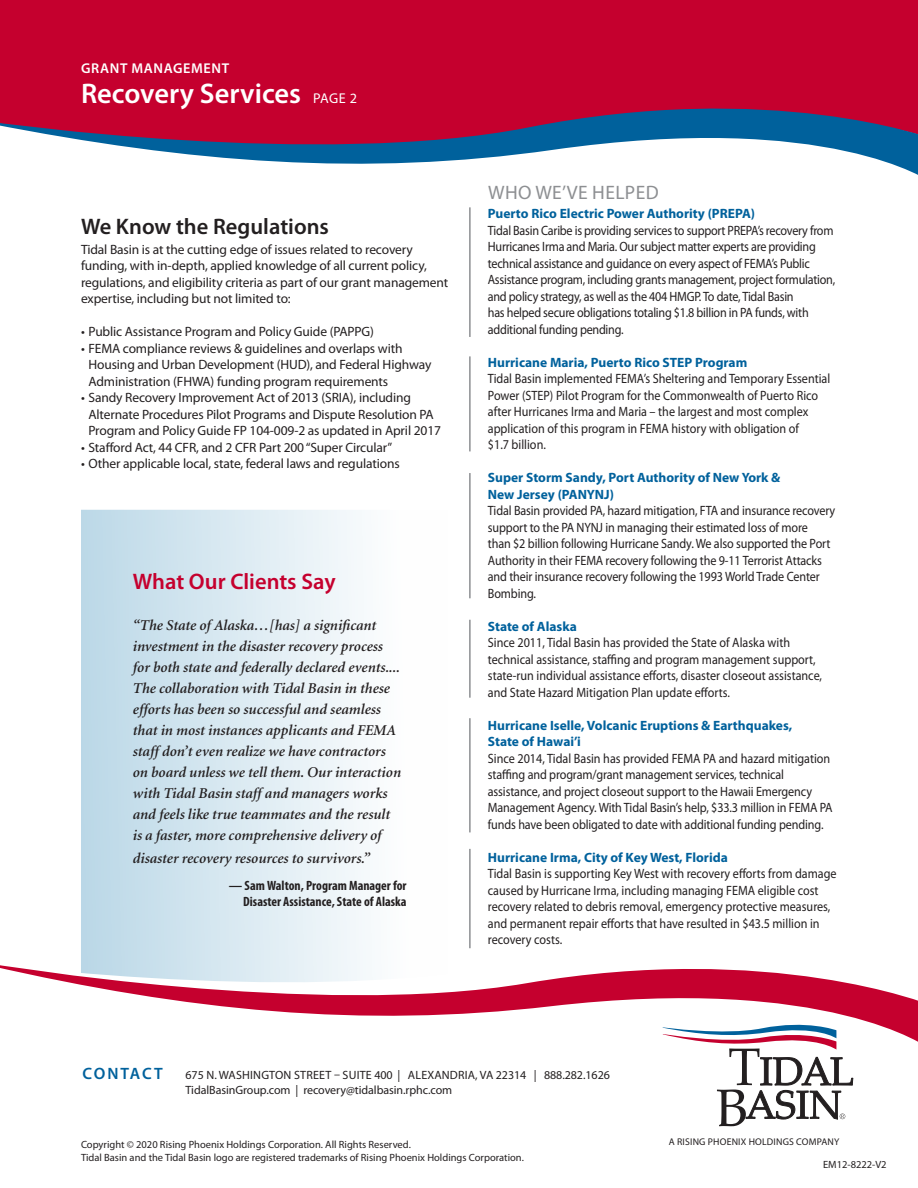
<style>
.page{position:relative;width:918px;height:1188px;background:#fff}
.page>*{position:absolute;margin:0;border:0;box-sizing:border-box;transform-origin:0 0}
.t1{font:600 28.5px "Myriad Pro";color:#fff}
.t2{font:600 22.5px "Myriad Pro";color:#231f20}
.t3{font:600 22.5px "Myriad Pro";color:#c5002e}
.t4{font:19.5px "Myriad Pro";letter-spacing:.02em;color:#8d8f92}
.t5{font:600 16.5px "Myriad Pro";letter-spacing:.11em;color:#00619c}
.t6{font:italic 600 15px/21px "Minion";color:#231f20}
.t7{font:600 14.25px "Myriad Pro";letter-spacing:.045em;color:#fff}
.t8{font:13.5px/16.5px "Myriad Pro";letter-spacing:-.01em;color:#231f20;scale:.9 1}
.t9{font:13.5px/16.5px "Myriad Pro";letter-spacing:-.01em;color:#231f20}
.t10{font:700 13.5px/16.5px "Myriad Pro";color:#00619c}
.t11{font:700 condensed 13.5px/16.2px "Myriad Pro";color:#231f20;text-align:right}
.t12{font:12px/15.3px "Myriad Pro";letter-spacing:-.005em;color:#231f20}
.t13{font:10.5px/12.6px "Myriad Pro";color:#231f20}
.t14{font:9.75px "Myriad Pro";letter-spacing:.02em;color:#231f20}
.s1{font-weight:400;font-size:14.25px}
</style>
<div class="page">
<svg style="left:81px;top:510px;width:284px;height:415px;background:#d7e8f1"></svg>
<div style="left:0;top:0;width:918px;height:89px;background:#c5002e"></div>
<svg style="left:0;top:89px;width:918px;height:86px"></svg>
<hr style="left:469px;top:207px;width:2px;height:130px;background:#8d8f92">
<hr style="left:469px;top:356px;width:2px;height:95px;background:#8d8f92">
<hr style="left:469px;top:718px;width:2px;height:114px;background:#8d8f92">
<hr style="left:469px;top:849px;width:2px;height:99px;background:#8d8f92">
<hr style="left:469px;top:620px;width:2px;height:78px;background:#8d8f92">
<svg style="left:81px;top:925px;width:390px;height:17px"></svg>
<svg style="left:0;top:942px;width:918px;height:100px"></svg>
<svg style="left:662px;top:1019px;width:191px;height:107px"></svg>
<hr style="left:469px;top:473px;width:2px;height:125px;background:#8d8f92">
<p class="t7" style="left:81px;top:59px;width:150px">GRANT MANAGEMENT</p>
<h1 class="t1" style="left:81px;top:75px;width:278px">Recovery Services <span class="s1">PAGE 2</span></h1>
<h2 class="t2" style="left:81px;top:213px;width:249px">We Know the Regulations</h2>
<p class="t9" style="left:81px;top:241px;width:369px">Tidal Basin is at the cutting edge of issues related to recovery funding, with in-depth, applied knowledge of all current policy, regulations, and eligibility criteria as part of our grant management expertise, including but not limited to:</p>
<p class="t9" style="left:81px;top:323px;width:294px">• Public Assistance Program and Policy Guide (PAPPG)</p>
<p class="t9" style="left:88px;top:340px;width:344px;text-indent:-8px">• FEMA compliance reviews &amp; guidelines and overlaps with<br>Housing and Urban Development (HUD), and Federal Highway<br>Administration (FHWA) funding program requirements</p>
<p class="t9" style="left:88px;top:389px;width:354px;text-indent:-8px">• Sandy Recovery Improvement Act of 2013 (SRIA), including<br>Alternate Procedures Pilot Programs and Dispute Resolution PA<br>Program and Policy Guide FP 104-009-2 as updated in April 2017</p>
<p class="t9" style="left:81px;top:439px;width:313px">• Stafford Act, 44 CFR, and 2 CFR Part 200 “Super Circular”</p>
<p class="t9" style="left:81px;top:455px;width:320px">• Other applicable local, state, federal laws and regulations</p>
<h2 class="t3" style="left:133px;top:567px;width:204px">What Our Clients Say</h2>
<p class="t6" style="left:133px;top:616px;width:270px">“The State of Alaska…[has] a significant investment in the disaster recovery process for both state and federally declared events....<br>The collaboration with Tidal Basin in these efforts has been so successful and seamless that in most instances applicants and FEMA staff don’t even realize we have contractors on board unless we tell them. Our interaction with Tidal Basin staff and managers works and feels like true teammates and the result is a faster, more comprehensive delivery of</p>
<p class="t6" style="left:133px;top:848px;width:239px">disaster recovery resources to survivors.”</p>
<p class="t11" style="left:229px;top:877px;width:179px">— Sam Walton, Program Manager for<br>Disaster Assistance, State of Alaska</p>
<h3 class="t4" style="left:488px;top:180px;width:172px">WHO WE’VE HELPED</h3>
<p class="t10" style="left:488px;top:205px;width:269px">Puerto Rico Electric Power Authority (PREPA)</p>
<p class="t8" style="left:488px;top:222px;width:388px">Tidal Basin Caribe is providing services to support PREPA’s recovery from Hurricanes Irma and Maria. Our subject matter experts are providing technical assistance and guidance on every aspect of FEMA’s Public Assistance program, including grants management, project formulation, and policy strategy, as well as the 404 HMGP. To date, Tidal Basin<br>has helped secure obligations totaling $1.8 billion in PA funds, with additional funding pending.</p>
<p class="t10" style="left:488px;top:353px;width:261px">Hurricane Maria, Puerto Rico STEP Program</p>
<p class="t8" style="left:488px;top:370px;width:382px">Tidal Basin implemented FEMA’s Sheltering and Temporary Essential Power (STEP) Pilot Program for the Commonwealth of Puerto Rico after Hurricanes Irma and Maria – the largest and most complex application of this program in FEMA history with obligation of<br>$1.7 billion.</p>
<p class="t10" style="left:488px;top:469px;width:294px">Super Storm Sandy, Port Authority of New York &amp;<br>New Jersey (PANYNJ)</p>
<p class="t8" style="left:488px;top:502px;width:388px">Tidal Basin provided PA, hazard mitigation, FTA and insurance recovery support to the PA NYNJ in managing their estimated loss of more<br>than $2 billion following Hurricane Sandy. We also supported the Port Authority in their FEMA recovery following the 9-11 Terrorist Attacks and their insurance recovery following the 1993 World Trade Center Bombing.</p>
<p class="t10" style="left:488px;top:617px;width:91px">State of Alaska</p>
<p class="t8" style="left:488px;top:634px;width:373px">Since 2011, Tidal Basin has provided the State of Alaska with technical assistance, staffing and program management support, state-run individual assistance efforts, disaster closeout assistance, and State Hazard Mitigation Plan update efforts.</p>
<p class="t10" style="left:488px;top:716px;width:306px">Hurricane Iselle, Volcanic Eruptions &amp; Earthquakes,<br>State of Hawai’i</p>
<p class="t8" style="left:488px;top:750px;width:385px">Since 2014, Tidal Basin has provided FEMA PA and hazard mitigation staffing and program/grant management services, technical assistance, and project closeout support to the Hawaii Emergency Management Agency. With Tidal Basin’s help, $33.3 million in FEMA PA funds have been obligated to date with additional funding pending.</p>
<p class="t10" style="left:488px;top:848px;width:242px">Hurricane Irma, City of Key West, Florida</p>
<p class="t8" style="left:488px;top:865px;width:389px">Tidal Basin is supporting Key West with recovery efforts from damage caused by Hurricane Irma, including managing FEMA eligible cost recovery related to debris removal, emergency protective measures, and permanent repair efforts that have resulted in $43.5 million in recovery costs.</p>
<p class="t5" style="left:83px;top:1063px;width:82px">CONTACT</p>
<p class="t12" style="left:186px;top:1067px;width:426px">675 N. WASHINGTON STREET – SUITE 400 | ALEXANDRIA, VA 22314 | 888.282.1626<br>TidalBasinGroup.com | recovery@tidalbasin.rphc.com</p>
<p class="t13" style="left:81px;top:1138px;width:444px">Copyright © 2020 Rising Phoenix Holdings Corporation. All Rights Reserved.<br>Tidal Basin and the Tidal Basin logo are registered trademarks of Rising Phoenix Holdings Corporation.</p>
<p class="t14" style="left:669px;top:1136px;width:172px">A RISING PHOENIX HOLDINGS COMPANY</p>
<p class="t13" style="left:823px;top:1158px;width:65px">EM12-8222-V2</p>
</div>
